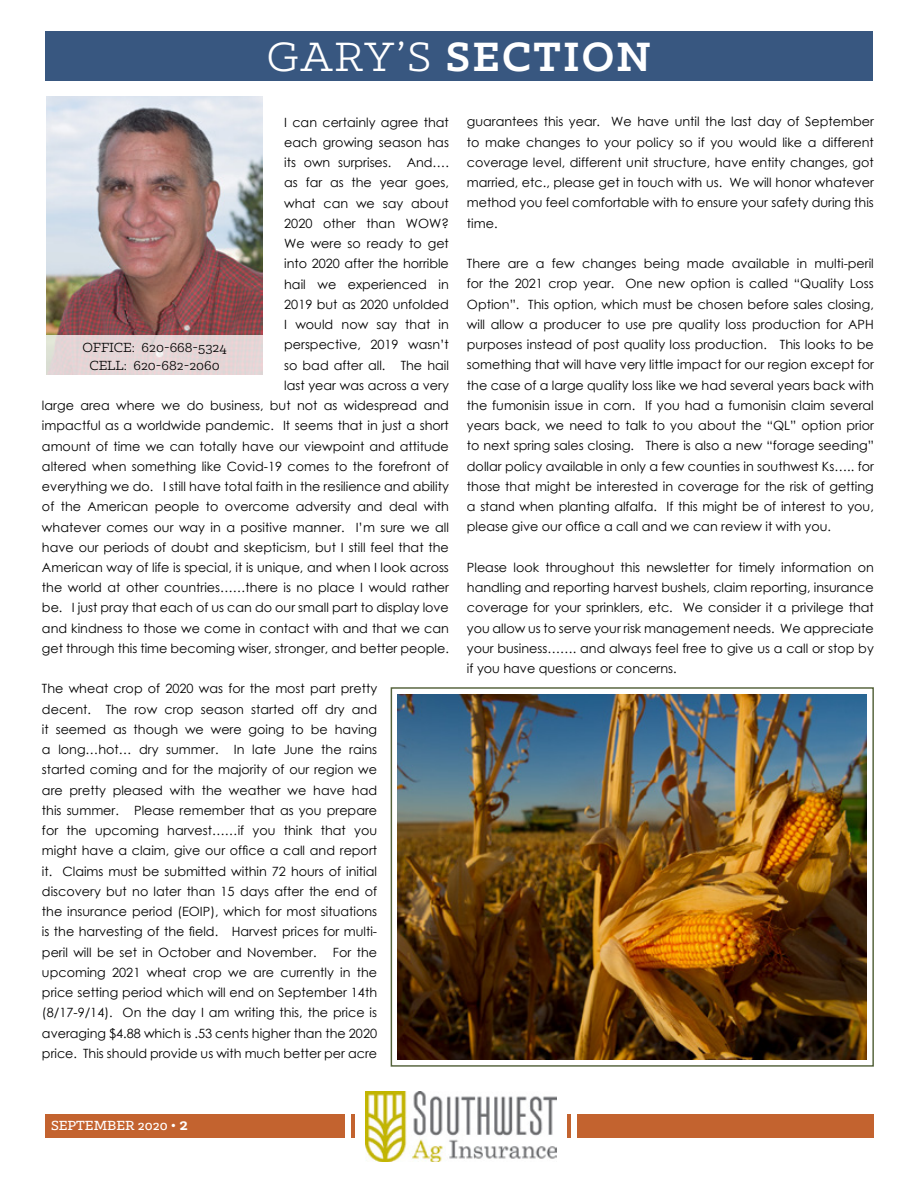
<style>
.page{position:relative;width:918px;height:1188px;background:#fff}
.page>*{position:absolute;margin:0;border:0;box-sizing:border-box;transform-origin:0 0}
.t1{font:700 46.5px "Klinic Slab";letter-spacing:.05em;color:#fff}
.t2{font:15px/18px "Klinic Slab";color:#000;text-align:center}
.t3{font:500 15px "Klinic Slab";color:#fff}
.t4{font:12.75px/20.2px "Century Gothic";color:#000;text-align:justify}
.s1{font-weight:400}
.s2{font-weight:700;font-size:18px}
</style>
<div class="page">
<img style="left:47px;top:96px;width:216px;height:239px">
<div style="left:45px;top:335px;width:219px;height:41px;background:#e4d5d6"></div>
<div style="left:45px;top:31px;width:828px;height:50px;background:#385780"></div>
<div style="left:45px;top:1114px;width:829px;height:24px;background:#c3632f"></div>
<div style="left:355px;top:1084px;width:212px;height:84px;background:#fff"></div>
<div style="left:572px;top:1084px;width:5px;height:84px;background:#fff"></div>
<img style="left:365px;top:1091px;width:192px;height:70px">
<div style="left:345px;top:1084px;width:6px;height:84px;background:#fff"></div>
<img style="left:397px;top:695px;width:469px;height:365px">
<h1 class="t1" style="left:267px;top:26px;width:386px"><span class="s1">GARY’S</span> SECTION</h1>
<p class="t4" style="left:42px;top:112px;width:408px;text-align:right">I can certainly agree that<br>each growing season has<br>its own surprises. And….<br>as far as the year goes,<br>what can we say about<br>2020 other than WOW?<br>We were so ready to get<br>into 2020 after the horrible<br>hail we experienced in<br>2019 but as 2020 unfolded<br>I would now say that in<br>perspective, 2019 wasn’t<br>so bad after all. The hail<br>last year was across a very<br>large area where we do business, but not as widespread and impactful as a worldwide pandemic. It seems that in just a short amount of time we can totally have our viewpoint and attitude altered when something like Covid-19 comes to the forefront of everything we do. I still have total faith in the resilience and ability of the American people to overcome adversity and deal with whatever comes our way in a positive manner. I’m sure we all have our periods of doubt and skepticism, but I still feel that the American way of life is special, it is unique, and when I look across the world at other countries……there is no place I would rather be. I just pray that each of us can do our small part to display love and kindness to those we come in contact with and that we can get through this time becoming wiser, stronger, and better people.</p>
<p class="t4" style="left:42px;top:679px;width:337px">The wheat crop of 2020 was for the most part pretty decent. The row crop season started off dry and it seemed as though we were going to be having a long…hot… dry summer. In late June the rains started coming and for the majority of our region we are pretty pleased with the weather we have had this summer. Please remember that as you prepare for the upcoming harvest……if you think that you might have a claim, give our office a call and report it. Claims must be submitted within 72 hours of initial discovery but no later than 15 days after the end of the insurance period (EOIP), which for most situations is the harvesting of the field. Harvest prices for multi&shy;peril will be set in October and November.</p>
<p class="t2" style="left:82px;top:338px;width:146px">OFFICE: 620-668-5324<br>CELL: 620-682-2060</p>
<p class="t4" style="left:42px;top:942px;width:337px;text-indent:291px">For the upcoming 2021 wheat crop we are currently in the price setting period which will end on September 14th (8/17-9/14). On the day I am writing this, the price is averaging $4.88 which is .53 cents higher than the 2020 price. This should provide us with much better per acre</p>
<p class="t4" style="left:467px;top:111px;width:408px">guarantees this year. We have until the last day of September to make changes to your policy so if you would like a different coverage level, different unit structure, have entity changes, got married, etc., please get in touch with us. We will honor whatever method you feel comfortable with to ensure your safety during this time.</p>
<p class="t4" style="left:467px;top:253px;width:408px">There are a few changes being made available in multi-peril for the 2021 crop year. One new option is called “Quality Loss Option”. This option, which must be chosen before sales closing, will allow a producer to use pre quality loss production for APH purposes instead of post quality loss production. This looks to be something that will have very little impact for our region except for the case of a large quality loss like we had several years back with the fumonisin issue in corn. If you had a fumonisin claim several years back, we need to talk to you about the “QL” option prior to next spring sales closing. There is also a new “forage seeding” dollar policy available in only a few counties in southwest Ks….. for those that might be interested in coverage for the risk of getting a stand when planting alfalfa. If this might be of interest to you, please give our office a call and we can review it with you.</p>
<p class="t4" style="left:467px;top:557px;width:408px">Please look throughout this newsletter for timely information on handling and reporting harvest bushels, claim reporting, insurance coverage for your sprinklers, etc. We consider it a privilege that you allow us to serve your risk management needs. We appreciate your business……. and always feel free to give us a call or stop by if you have questions or concerns.</p>
<p class="t3" style="left:51px;top:1115px;width:139px">SEPTEMBER 2020 • <span class="s2">2</span></p>
</div>
